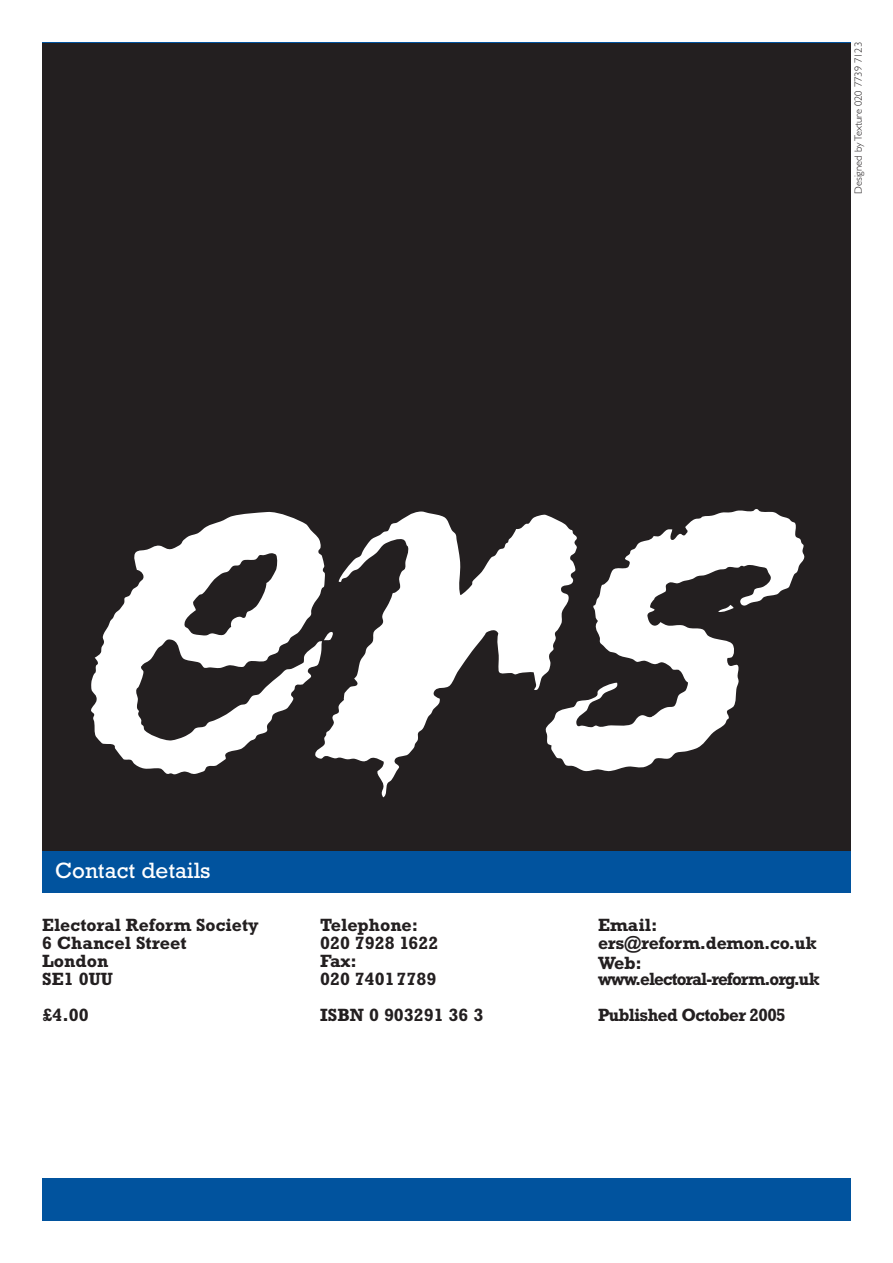
<style>
.page{position:relative;width:893px;height:1263px;background:#fff}
.page>*{position:absolute;margin:0;border:0;box-sizing:border-box;transform-origin:0 0}
.t1{font:22.5px "Rockwell";color:#fff}
.t2{font:700 18px/18px "Rockwell";color:#231f20}
.t3{font:700 18px/16.2px "Rockwell";letter-spacing:-.055em;color:#231f20}
.t4{font:700 18px "Rockwell";letter-spacing:-.035em;color:#231f20;scale:.95 1}
.t5{font:300 10.5px "Gill Sans Std";color:#231f20}
</style>
<div class="page">
<div style="left:42px;top:43px;width:808px;height:850px;background:#01539e"></div>
<div style="left:42px;top:1178px;width:808px;height:42px;background:#01539e"></div>
<div style="left:42px;top:43px;width:808px;height:807px;background:#231f20"></div>
<svg style="left:91px;top:511px;width:223px;height:263px;fill:#fff"></svg>
<svg style="left:314px;top:511px;width:232px;height:286px"></svg>
<svg style="left:546px;top:509px;width:258px;height:263px"></svg>
<svg style="left:183px;top:553px;width:95px;height:83px"></svg>
<p class="t5" style="left:854px;top:194px;width:153px;rotate:-90deg">Designed by Texture 020 7739 7123</p>
<p class="t1" style="left:55px;top:863px;width:157px">Contact details</p>
<p class="t2" style="left:42px;top:918px;width:218px">Electoral Reform Society<br>6 Chancel Street<br>London<br>SE1 0UU</p>
<p class="t2" style="left:42px;top:1008px;width:48px">£4.00</p>
<p class="t2" style="left:320px;top:918px;width:120px">Telephone:<br>020 7928 1622<br>Fax:<br>020 74017789</p>
<p class="t2" style="left:320px;top:1008px;width:165px">ISBN 0 903291 36 3</p>
<p class="t2" style="left:598px;top:918px;width:220px">Email: ers@reform.demon.co.uk</p>
<p class="t3" style="left:598px;top:956px;width:223px">Web: www.electoral-reform.org.uk</p>
<p class="t4" style="left:598px;top:1009px;width:199px">Published October 2005</p>
</div>
